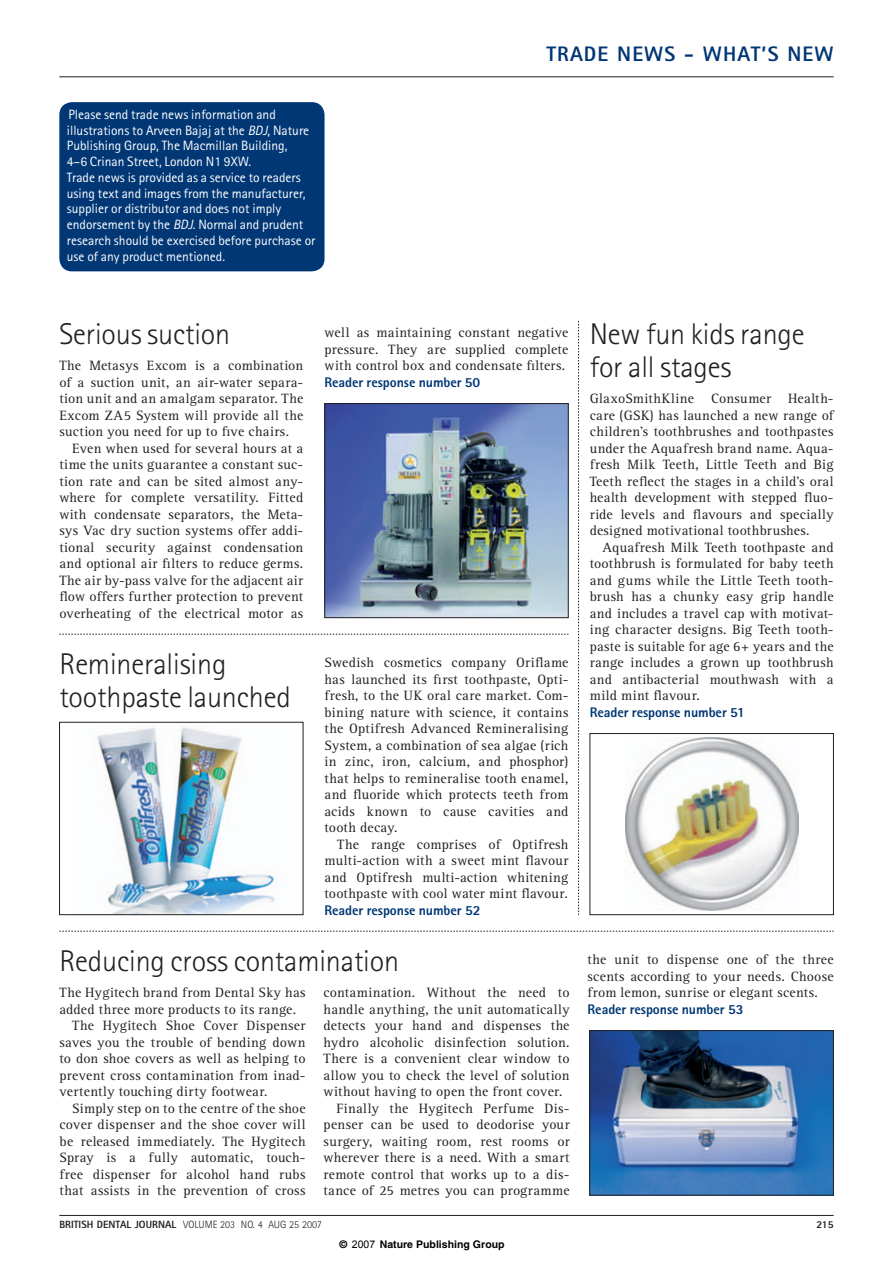
<style>
.page{position:relative;width:893px;height:1263px;background:#fff}
.page>*{position:absolute;margin:0;border:0;box-sizing:border-box;transform-origin:0 0}
.t1{font:300 30px/33px "Rotis Sans Serif";letter-spacing:-.005em;color:#231f20}
.t2{font:800 21px "Rotis Sans Serif";letter-spacing:.05em;color:#013775}
.t3{font:13.95px/16.5px "Rotis Serif";letter-spacing:.015em;color:#231f20;text-align:justify}
.t4{font:800 13.95px "Rotis Sans Serif";letter-spacing:-.005em;color:#013775}
.t5{font:13.5px/15.8px "Rotis Sans Serif";color:#fff}
.t6{font:300 10.5px "Rotis Sans Serif";color:#231f20}
.t7{font:700 10.5px "Helvetica";color:#000}
.t8{font:800 10.5px "Rotis Sans Serif";color:#231f20}
.s1{font-style:italic}
.s2{font-family:"Rotis Sans Serif";font-weight:800;color:#013775}
.s3{font-weight:800}
.s4{font-family:"Arial";font-weight:400}
</style>
<div class="page">
<svg style="left:59px;top:634px;width:509px;height:1px"></svg>
<hr style="left:59px;top:77px;width:774px;height:1px;background:#231f20">
<hr style="left:59px;top:1215px;width:774px;height:1px;background:#231f20">
<svg style="left:578px;top:321px;width:1px;height:594px"></svg>
<svg style="left:59px;top:931px;width:774px;height:1px"></svg>
<img style="left:591px;top:1032px;width:240px;height:161px">
<div style="left:589px;top:1030px;width:244px;height:165px;border:1px solid #231f20"></div>
<div style="left:59px;top:102px;width:265px;height:169px;background:#013775;border-radius:13px"></div>
<img style="left:97px;top:727px;width:181px;height:186px">
<div style="left:59px;top:722px;width:244px;height:193px;border:1px solid #231f20"></div>
<img style="left:326px;top:405px;width:240px;height:211px">
<div style="left:324px;top:403px;width:244px;height:215px;border:1px solid #231f20"></div>
<img style="left:625px;top:738px;width:173px;height:173px">
<div style="left:589px;top:733px;width:244px;height:182px;border:1px solid #231f20"></div>
<p class="t5" style="left:67px;top:108px;width:250px">Please send trade news information and illustrations to Arveen Bajaj at the <span class="s1">BDJ</span>, Nature Publishing Group, The Macmillan Building,<br>4–6 Crinan Street, London N1 9XW.<br>Trade news is provided as a service to readers using text and images from the manufacturer, supplier or distributor and does not imply endorsement by the <span class="s1">BDJ</span>. Normal and prudent research should be exercised before purchase or use of any product mentioned.</p>
<h3 class="t2" style="left:546px;top:47px;width:288px">TRADE NEWS - WHAT’S NEW</h3>
<h2 class="t1" style="left:59px;top:320px;width:172px">Serious suction</h2>
<p class="t3" style="left:59px;top:359px;width:245px">The Metasys Excom is a combination of a suction unit, an air-water separa&shy;tion unit and an amalgam separator. The Excom ZA5 System will provide all the suction you need for up to five chairs.</p>
<p class="t3" style="left:59px;top:441px;width:245px;text-indent:13px">Even when used for several hours at a time the units guarantee a constant suc&shy;tion rate and can be sited almost any&shy;where for complete versatility. Fitted with condensate separators, the Meta&shy;sys Vac dry suction systems offer addi&shy;tional security against condensation and optional air filters to reduce germs.<br>The air by-pass valve for the adjacent air flow offers further protection to prevent overheating of the electrical motor as</p>
<h2 class="t1" style="left:59px;top:650px;width:233px">Remineralising toothpaste launched</h2>
<p class="t3" style="left:324px;top:326px;width:245px">well as maintaining constant negative pressure. They are supplied complete with control box and condensate filters.</p>
<p class="t4" style="left:324px;top:377px;width:157px">Reader response number 50</p>
<p class="t3" style="left:324px;top:656px;width:245px">Swedish cosmetics company Oriflame has launched its first toothpaste, Opti&shy;fresh, to the UK oral care market. Com&shy;bining nature with science, it contains the Optifresh Advanced Remineralising System, a combination of sea algae (rich in zinc, iron, calcium, and phosphor) that helps to remineralise tooth enamel, and fluoride which protects teeth from acids known to cause cavities and tooth decay.</p>
<p class="t3" style="left:324px;top:837px;width:245px;text-indent:13px">The range comprises of Optifresh multi-action with a sweet mint flavour and Optifresh multi-action whitening toothpaste with cool water mint flavour.<br><span class="s2">Reader response number 52</span></p>
<h2 class="t1" style="left:589px;top:320px;width:216px">New fun kids range for all stages</h2>
<p class="t3" style="left:589px;top:392px;width:245px">GlaxoSmithKline Consumer Health&shy;care (GSK) has launched a new range of children’s toothbrushes and toothpastes under the Aquafresh brand name. Aqua&shy;fresh Milk Teeth, Little Teeth and Big Teeth reflect the stages in a child’s oral health development with stepped fluo&shy;ride levels and flavours and specially designed motivational toothbrushes.</p>
<p class="t3" style="left:589px;top:540px;width:245px;text-align:left;text-indent:13px">Aquafresh Milk Teeth toothpaste and toothbrush is formulated for baby teeth and gums while the Little Teeth tooth&shy;brush has a chunky easy grip handle and includes a travel cap with motivat&shy;ing character designs. Big Teeth tooth&shy;paste is suitable for age 6+ years and the range includes a grown up toothbrush and antibacterial mouthwash with a mild mint flavour.<br><span class="s2">Reader response number 51</span></p>
<p class="t1" style="left:59px;top:947px;width:341px">Reducing cross contamination</p>
<p class="t3" style="left:587px;top:953px;width:247px">the unit to dispense one of the three scents according to your needs. Choose</p>
<p class="t3" style="left:60px;top:986px;width:247px">The Hygitech brand from Dental Sky has</p>
<p class="t3" style="left:323px;top:986px;width:93px">contamination.</p>
<p class="t3" style="left:427px;top:986px;width:121px">Without the need</p>
<p class="t3" style="left:558px;top:986px;width:13px">to</p>
<p class="t3" style="left:587px;top:986px;width:232px">from lemon, sunrise or elegant scents.</p>
<p class="t3" style="left:60px;top:1002px;width:238px">added three more products to its range.</p>
<p class="t3" style="left:323px;top:1002px;width:247px">handle anything, the unit automatically</p>
<p class="t4" style="left:587px;top:1004px;width:157px">Reader response number 53</p>
<p class="t3" style="left:72px;top:1019px;width:235px">The Hygitech Shoe Cover Dispenser</p>
<p class="t3" style="left:323px;top:1019px;width:247px">detects your hand and dispenses the</p>
<p class="t3" style="left:60px;top:1035px;width:247px">saves you the trouble of bending down</p>
<p class="t3" style="left:323px;top:1035px;width:247px">hydro alcoholic disinfection solution.</p>
<p class="t3" style="left:60px;top:1052px;width:247px">to don shoe covers as well as helping to</p>
<p class="t3" style="left:323px;top:1052px;width:247px">There is a convenient clear window to</p>
<p class="t3" style="left:60px;top:1068px;width:247px">prevent cross contamination from inad-</p>
<p class="t3" style="left:323px;top:1068px;width:247px">allow you to check the level of solution</p>
<p class="t3" style="left:60px;top:1085px;width:209px">vertently touching dirty footwear.</p>
<p class="t3" style="left:323px;top:1085px;width:240px">without having to open the front cover.</p>
<p class="t3" style="left:72px;top:1101px;width:235px">Simply step on to the centre of the shoe</p>
<p class="t3" style="left:336px;top:1101px;width:138px">Finally the Hygitech</p>
<p class="t3" style="left:483px;top:1101px;width:88px">Perfume Dis-</p>
<p class="t3" style="left:60px;top:1118px;width:247px">cover dispenser and the shoe cover will</p>
<p class="t3" style="left:323px;top:1118px;width:247px">penser can be used to deodorise your</p>
<p class="t3" style="left:60px;top:1134px;width:247px">be released immediately. The Hygitech</p>
<p class="t3" style="left:323px;top:1134px;width:180px">surgery, waiting room, rest</p>
<p class="t3" style="left:511px;top:1134px;width:60px">rooms or</p>
<p class="t3" style="left:60px;top:1151px;width:36px">Spray</p>
<p class="t3" style="left:107px;top:1151px;width:11px">is</p>
<p class="t3" style="left:129px;top:1151px;width:8px">a</p>
<p class="t3" style="left:149px;top:1151px;width:31px">fully</p>
<p class="t3" style="left:191px;top:1151px;width:64px">automatic,</p>
<p class="t3" style="left:266px;top:1151px;width:41px">touch-</p>
<p class="t3" style="left:323px;top:1151px;width:247px">wherever there is a need. With a smart</p>
<p class="t3" style="left:60px;top:1167px;width:25px">free</p>
<p class="t3" style="left:93px;top:1167px;width:214px">dispenser for alcohol hand rubs</p>
<p class="t3" style="left:323px;top:1167px;width:247px">remote control that works up to a dis-</p>
<p class="t3" style="left:60px;top:1184px;width:247px">that assists in the prevention of cross</p>
<p class="t3" style="left:323px;top:1184px;width:247px">tance of 25 metres you can programme</p>
<p class="t6" style="left:59px;top:1221px;width:264px"><span class="s3">BRITISH DENTAL JOURNAL</span> VOLUME 203 NO. 4 AUG 25 2007</p>
<p class="t8" style="left:816px;top:1221px;width:19px">215</p>
<p class="t7" style="left:339px;top:1238px;width:166px">© <span class="s4">2007</span> Nature Publishing Group</p>
</div>
